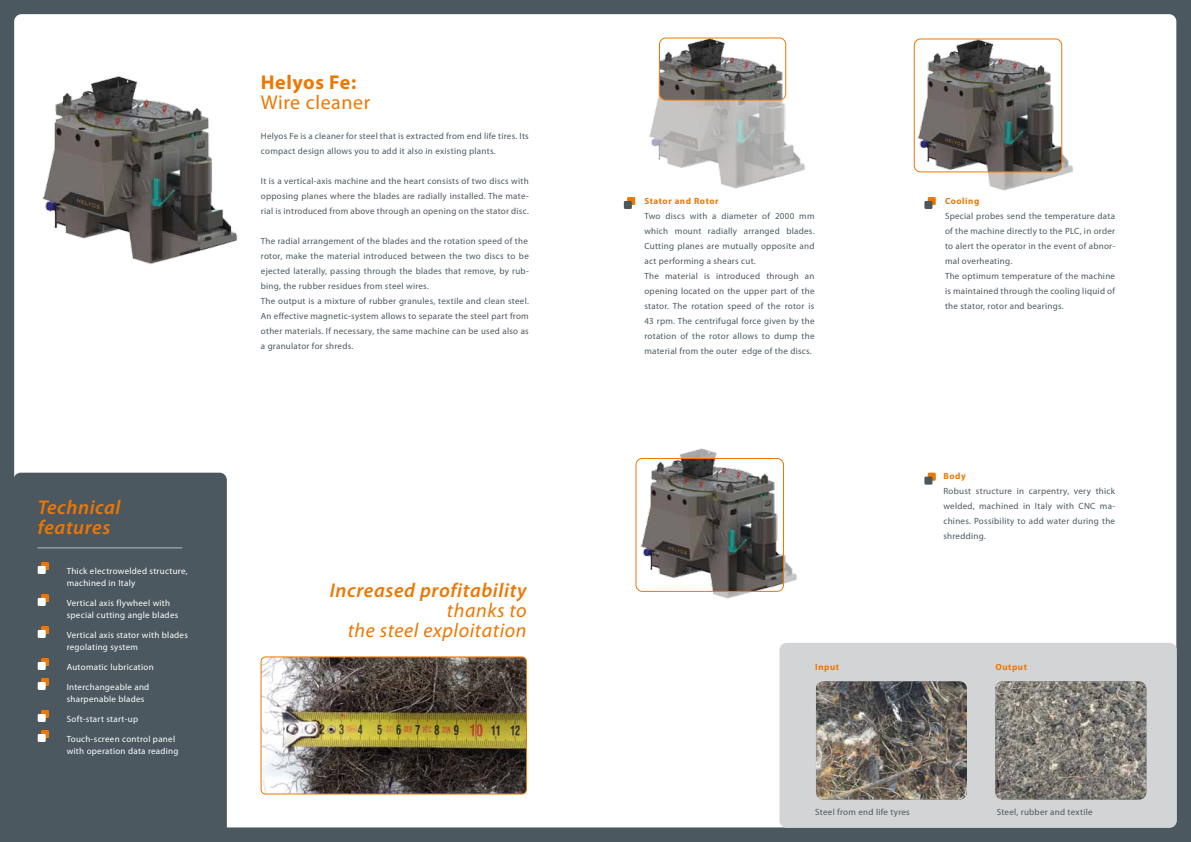
<style>
.page{position:relative;width:1191px;height:842px;background:#4b585f}
.page>*{position:absolute;margin:0;border:0;box-sizing:border-box;transform-origin:0 0}
.t1{font:italic 600 20px/20px "Myriad Pro";letter-spacing:.03em;color:#ed7703}
.t2{font:italic 20px/20px "Myriad Pro";letter-spacing:.03em;color:#ed7703;text-align:right}
.t3{font:20px "Myriad Pro";letter-spacing:.03em;color:#ed7703}
.t4{font:700 20px "Myriad Pro";letter-spacing:.03em;color:#ed7703}
.t5{font:9px/15px "Myriad Pro";letter-spacing:.03em;color:#4b585f}
.t6{font:9px/12px "Myriad Pro";letter-spacing:.03em;color:#fff}
.t7{font:700 9px "Myriad Pro";letter-spacing:.06em;color:#ed7703}
</style>
<div class="page">
<div style="left:14px;top:14px;width:1162px;height:813px;background:#fff;border-radius:7px"></div>
<div style="left:14px;top:473px;width:213px;height:355px;background:#4b585f"></div>
<div style="left:41px;top:562px;width:8px;height:8px;background:#ed7703"></div>
<div style="left:38px;top:566px;width:8px;height:8px;background:#fff"></div>
<div style="left:41px;top:594px;width:8px;height:8px;background:#ed7703"></div>
<div style="left:38px;top:598px;width:8px;height:8px;background:#fff"></div>
<div style="left:41px;top:626px;width:8px;height:8px;background:#ed7703"></div>
<div style="left:38px;top:630px;width:8px;height:8px;background:#fff"></div>
<div style="left:41px;top:658px;width:8px;height:8px;background:#ed7703"></div>
<div style="left:38px;top:662px;width:8px;height:8px;background:#fff"></div>
<div style="left:41px;top:678px;width:8px;height:8px;background:#ed7703"></div>
<div style="left:38px;top:682px;width:8px;height:8px;background:#fff"></div>
<div style="left:41px;top:710px;width:8px;height:8px;background:#ed7703"></div>
<div style="left:38px;top:714px;width:8px;height:8px;background:#fff"></div>
<div style="left:41px;top:730px;width:8px;height:8px;background:#ed7703"></div>
<div style="left:38px;top:734px;width:8px;height:8px;background:#fff"></div>
<hr style="left:38px;top:548px;width:144px;height:1px;background:#b6bfc5">
<img style="left:261px;top:657px;width:265px;height:137px">
<div style="left:261px;top:657px;width:266px;height:137px;border:1px solid #ed7703;border-radius:5px"></div>
<div style="left:779px;top:643px;width:397px;height:185px;background:#d3d4d5;border-radius:7px"></div>
<img style="left:816px;top:681px;width:151px;height:118px">
<img style="left:995px;top:681px;width:151px;height:118px">
<div style="left:627px;top:197px;width:8px;height:8px;background:#ed7703"></div>
<div style="left:624px;top:201px;width:8px;height:8px;background:#4b585f"></div>
<div style="left:927px;top:197px;width:8px;height:8px;background:#ed7703"></div>
<div style="left:924px;top:201px;width:8px;height:8px;background:#4b585f"></div>
<svg style="left:927px;top:473px;width:8px;height:8px"></svg>
<div style="left:924px;top:477px;width:8px;height:8px;background:#4b585f"></div>
<img style="left:14px;top:53px;width:224px;height:214px">
<svg style="left:913px;top:38px;width:160px;height:153px"></svg>
<div style="left:914px;top:39px;width:148px;height:133px;border:1px solid #ed7703;border-radius:6px"></div>
<svg style="left:635px;top:448px;width:162px;height:151px"></svg>
<div style="left:636px;top:458px;width:147px;height:134px;border:1px solid #ed7703;border-radius:6px"></div>
<svg style="left:649px;top:37px;width:156px;height:152px"></svg>
<div style="left:659px;top:38px;width:127px;height:62px;border:1px solid #ed7703;border-radius:6px"></div>
<h1 class="t1" style="left:38px;top:497px;width:84px">Technical features</h1>
<p class="t6" style="left:67px;top:565px;width:122px">Thick electrowelded structure, machined in Italy</p>
<p class="t6" style="left:67px;top:597px;width:113px">Vertical axis flywheel with special cutting angle blades</p>
<p class="t6" style="left:67px;top:629px;width:123px">Vertical axis stator with blades regolating system</p>
<p class="t6" style="left:67px;top:661px;width:89px">Automatic lubrication</p>
<p class="t6" style="left:67px;top:681px;width:84px">Interchangeable and sharpenable blades</p>
<p class="t6" style="left:67px;top:713px;width:73px">Soft-start start-up</p>
<p class="t6" style="left:67px;top:733px;width:113px">Touch-screen control panel with operation data reading</p>
<h1 class="t4" style="left:261px;top:69px;width:97px">Helyos Fe:</h1>
<h1 class="t3" style="left:261px;top:90px;width:111px">Wire cleaner</h1>
<p class="t5" style="left:261px;top:129px;width:269px">Helyos Fe is a cleaner for steel that is extracted from end life tires. Its compact design allows you to add it also in existing plants.</p>
<p class="t5" style="left:261px;top:174px;width:269px;text-align:justify">It is a vertical-axis machine and the heart consists of two discs with opposing planes where the blades are radially installed. The mate&shy;rial is introduced from above through an opening on the stator disc.</p>
<p class="t5" style="left:261px;top:234px;width:269px">The radial arrangement of the blades and the rotation speed of the rotor, make the material introduced between the two discs to be ejected laterally, passing through the blades that remove, by rub&shy;bing, the rubber residues from steel wires.<br>The output is a mixture of rubber granules, textile and clean steel.<br>An effective magnetic-system allows to separate the steel part from other materials. If necessary, the same machine can be used also as a granulator for shreds.</p>
<h1 class="t1" style="left:330px;top:579px;width:198px">Increased profitability</h1>
<h1 class="t2" style="left:348px;top:600px;width:180px">thanks to<br>the steel exploitation</h1>
<p class="t7" style="left:644px;top:195px;width:76px">Stator and Rotor</p>
<p class="t5" style="left:644px;top:208px;width:172px">Two discs with a diameter of 2000 mm which mount radially arranged blades.<br>Cutting planes are mutually opposite and act performing a shears cut.<br>The material is introduced through an opening located on the upper part of the stator. The rotation speed of the rotor is 43 rpm. The centrifugal force given by the rotation of the rotor allows to dump the material from the outer edge of the discs.</p>
<p class="t7" style="left:945px;top:195px;width:36px">Cooling</p>
<p class="t5" style="left:945px;top:208px;width:172px">Special probes send the temperature data of the machine directly to the PLC, in order to alert the operator in the event of abnor&shy;mal overheating.<br>The optimum temperature of the machine is maintained through the cooling liquid of the stator, rotor and bearings.</p>
<p class="t7" style="left:943px;top:470px;width:24px">Body</p>
<p class="t5" style="left:943px;top:484px;width:173px;text-align:justify">Robust structure in carpentry, very thick welded, machined in Italy with CNC ma&shy;chines. Possibility to add water during the shredding.</p>
<p class="t7" style="left:815px;top:661px;width:25px">Input</p>
<p class="t7" style="left:995px;top:661px;width:33px">Output</p>
<p class="t5" style="left:815px;top:805px;width:96px">Steel from end life tyres</p>
<p class="t5" style="left:996px;top:805px;width:97px">Steel, rubber and textile</p>
</div>
